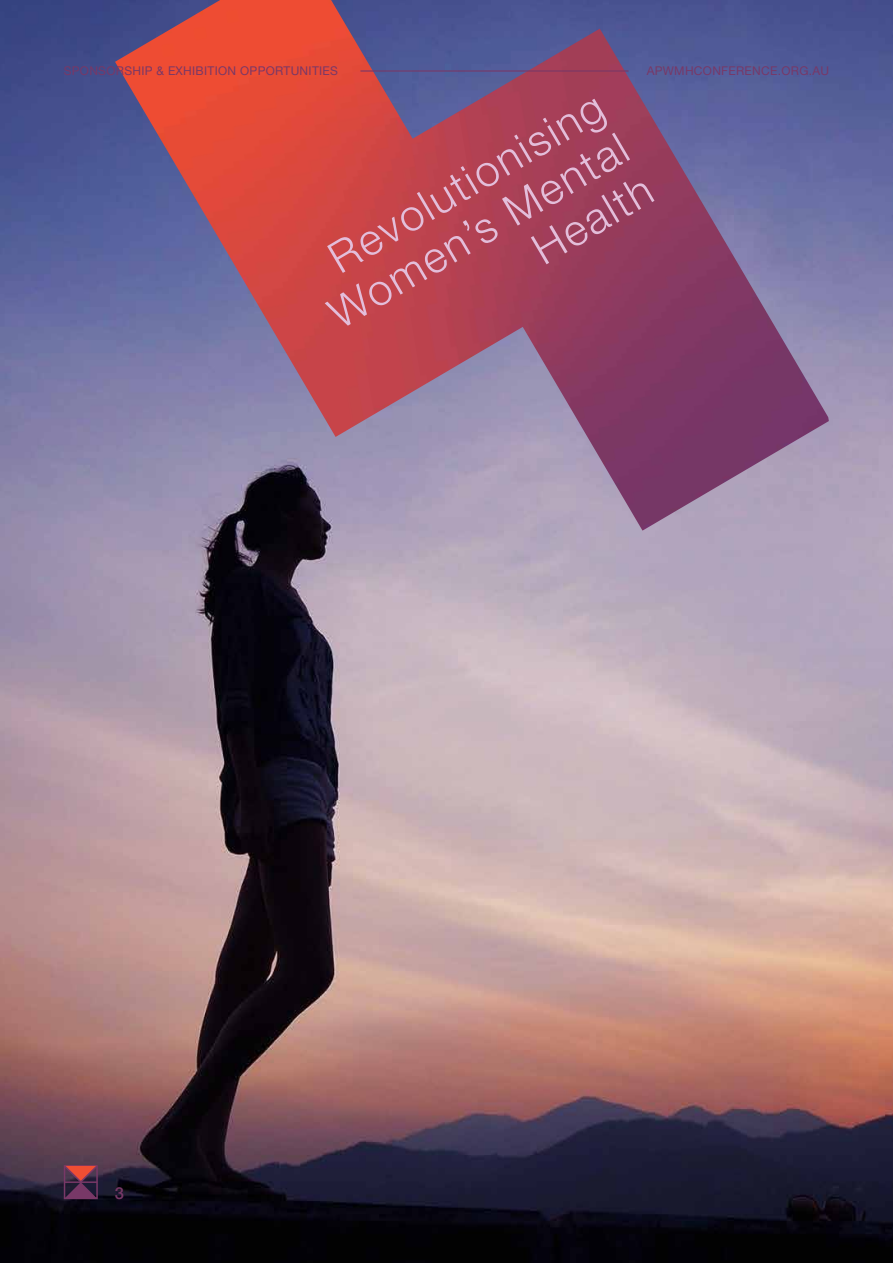
<style>
.page{position:relative;width:893px;height:1263px;background:#fff}
.page>*{position:absolute;margin:0;border:0;box-sizing:border-box;transform-origin:0 0}
.t1{font:300 43.5px/48.4px "Helvetica Neue";color:#e3beda;text-align:right}
.t2{font:500 16.5px "Helvetica Neue";color:#783867}
.t3{font:12px "Helvetica Neue";letter-spacing:.025em;color:#783867}
</style>
<div class="page">
<img style="left:0;top:0;width:893px;height:1263px">
<img style="left:115px;top:0;width:714px;height:530px">
<hr style="left:360px;top:70px;width:268px;height:2px;background:#783867">
<svg style="left:62px;top:1164px;width:37px;height:36px"></svg>
<hr style="left:64px;top:1181px;width:33px;height:2px;background:#783867">
<p class="t3" style="left:64px;top:62px;width:276px">SPONSORSHIP &amp; EXHIBITION OPPORTUNITIES</p>
<p class="t3" style="left:647px;top:62px;width:184px">APWMHCONFERENCE.ORG.AU</p>
<h1 class="t1" style="left:294px;top:253px;width:341px;rotate:-31deg">Revolutionising<br>Women’s Mental<br>Health</h1>
<h2 class="t2" style="left:115px;top:1180px;width:11px">3</h2>
</div>
